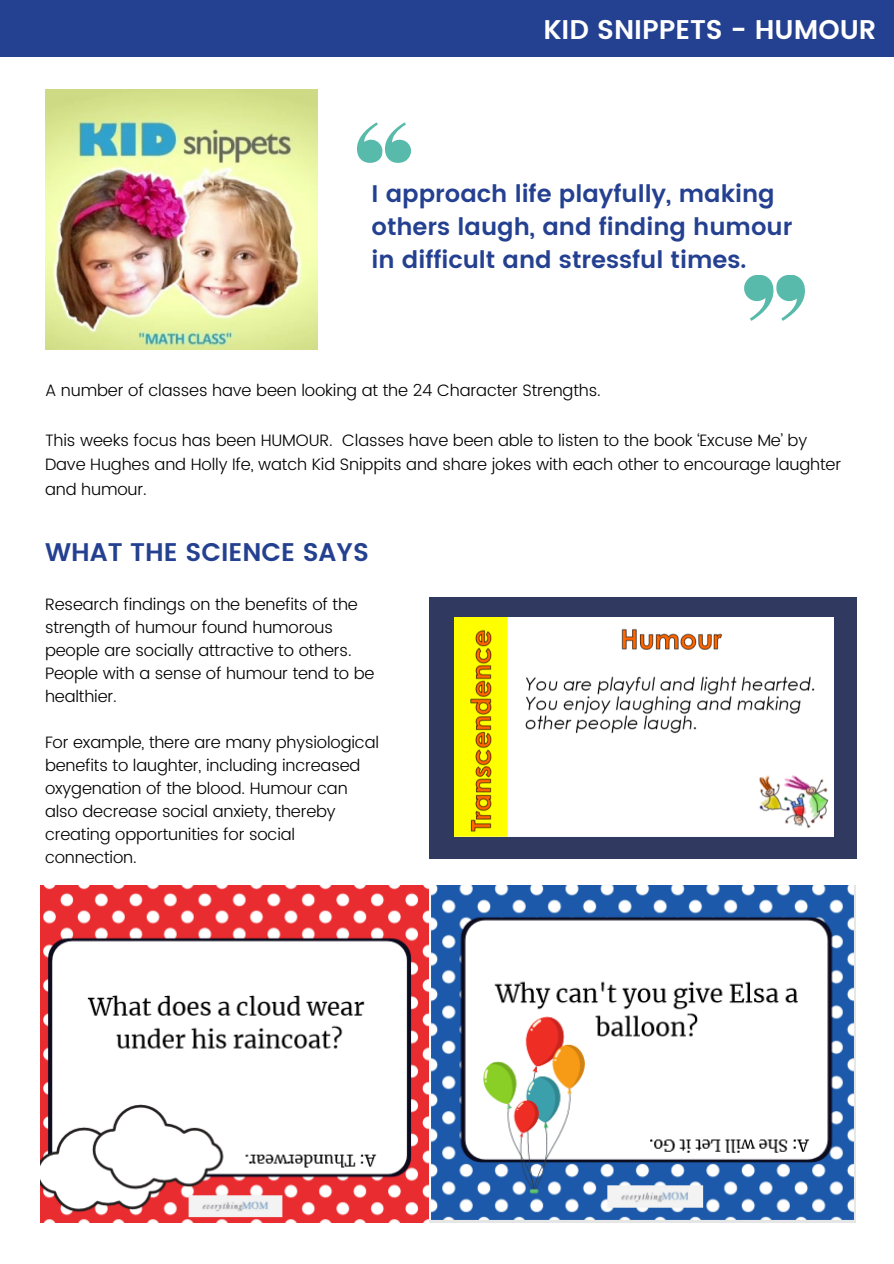
<style>
.page{position:relative;width:894px;height:1264px;background:#fff}
.page>*{position:absolute;margin:0;border:0;box-sizing:border-box;transform-origin:0 0}
.t1{font:600 27px "Poppins";color:#fff}
.t2{font:600 25.5px "Poppins";color:#244090}
.t3{font:600 24px/33.3px "Poppins";color:#244090}
.t4{font:300 16.5px/23px "Poppins";letter-spacing:-.01em;color:#000}
</style>
<div class="page">
<div style="left:0;top:0;width:893px;height:57px;background:#244090"></div>
<img style="left:45px;top:89px;width:272px;height:260px">
<div style="left:429px;top:597px;width:427px;height:261px;background:#303a60"></div>
<img style="left:454px;top:618px;width:379px;height:218px">
<img style="left:40px;top:885px;width:814px;height:337px">
<svg style="left:744px;top:275px;width:60px;height:46px"></svg>
<svg style="left:357px;top:122px;width:54px;height:41px"></svg>
<h1 class="t1" style="left:543px;top:14px;width:334px">KID SNIPPETS - HUMOUR</h1>
<h3 class="t3" style="left:371px;top:176px;width:422px">I approach life playfully, making others laugh, and finding humour in difficult and stressful times.</h3>
<p class="t4" style="left:45px;top:379px;width:557px">A number of classes have been looking at the 24 Character Strengths.</p>
<p class="t4" style="left:45px;top:427px;width:797px;line-height:24.6px">This weeks focus has been HUMOUR. Classes have been able to listen to the book ‘Excuse Me’ by<br>Dave Hughes and Holly Ife, watch Kid Snippits and share jokes with each other to encourage laughter and humour.</p>
<h2 class="t2" style="left:45px;top:537px;width:325px">WHAT THE SCIENCE SAYS</h2>
<p class="t4" style="left:45px;top:592px;width:331px">Research findings on the benefits of the strength of humour found humorous people are socially attractive to others.<br>People with a sense of humour tend to be healthier.</p>
<p class="t4" style="left:45px;top:730px;width:335px">For example, there are many physiological benefits to laughter, including increased oxygenation of the blood. Humour can also decrease social anxiety, thereby creating opportunities for social connection.</p>
</div>
